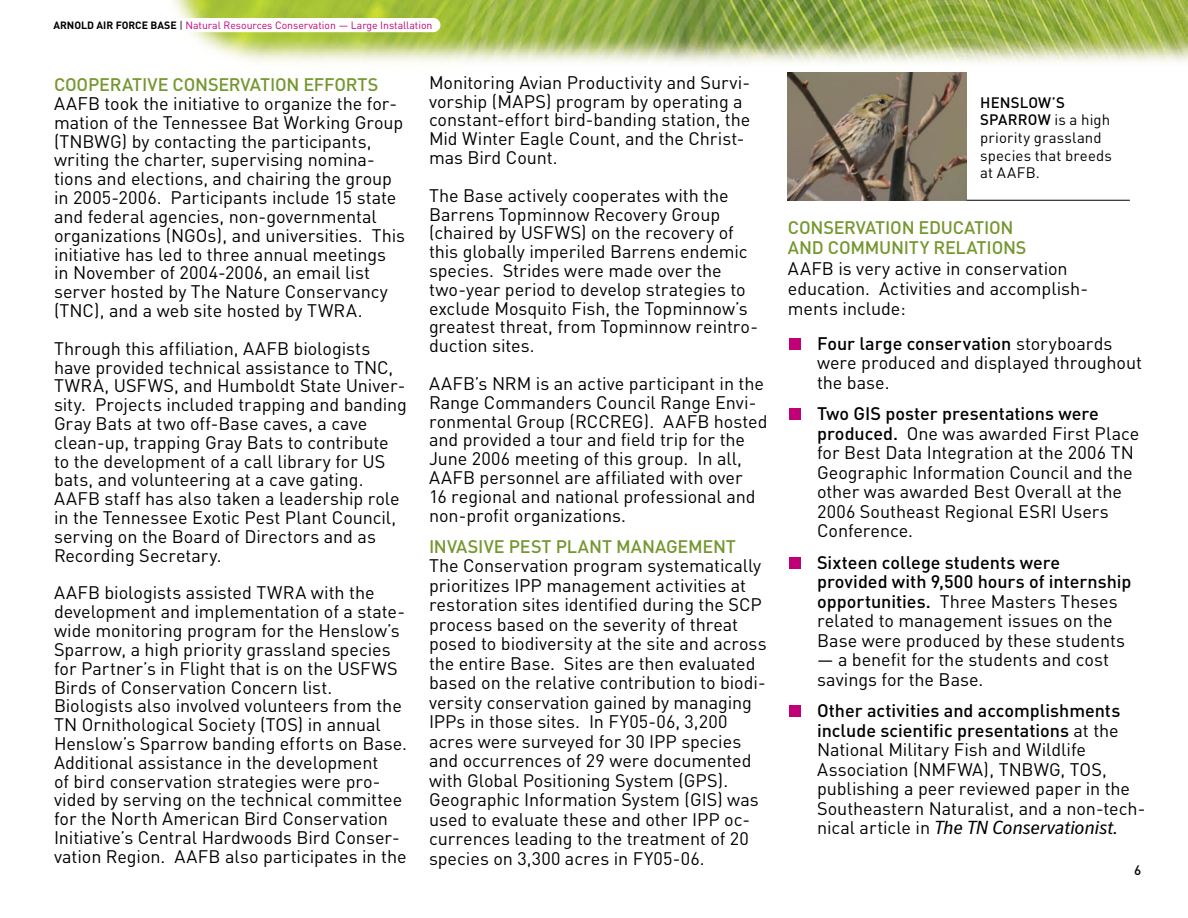
<style>
.page{position:relative;width:1188px;height:918px;background:#fff}
.page>*{position:absolute;margin:0;border:0;box-sizing:border-box;transform-origin:0 0}
.BODY_TEXT_STYLE{font:italic 18.75px "Symantec Sans";letter-spacing:-.02em;color:#000}
.BODY_TEXT_STYLE-2{font:18px/18.9px "DIN";letter-spacing:-.005em;color:#000}
.BODY_TEXT_STYLE-3{font:500 18px/19.5px "DIN";color:#000;text-align:justify}
.BODY_TEXT_STYLE-4{font:500 18px "DIN";letter-spacing:-.015em;color:#75972f}
.photo_caption{font:15px/17.7px "DIN";letter-spacing:.01em;color:#000}
.photo_caption-2{font:500 15px "DIN";letter-spacing:.005em;color:#000}
.photo_caption-3{font:500 13.5px "DIN";color:#000}
.t1{font:10.5px "DIN";color:#c10077}
.s1{font-weight:700;color:#000}
.s2{color:#000}
.s3{font-weight:500}
.s4{font-weight:400}
.s5{font-family:"DIN";font-style:normal;font-size:18px}
</style>
<div class="page">
<img style="left:173px;top:0;width:1015px;height:717px">
<svg style="left:173px;top:18px;width:267px;height:14px"></svg>
<img style="left:787px;top:72px;width:179px;height:128px">
<hr style="left:967px;top:200px;width:163px;height:1px;background:#000">
<div style="left:789px;top:338px;width:11px;height:11px;background:#c10077"></div>
<div style="left:789px;top:409px;width:11px;height:11px;background:#c10077"></div>
<div style="left:789px;top:557px;width:11px;height:12px;background:#c10077"></div>
<div style="left:789px;top:705px;width:11px;height:11px;background:#c10077"></div>
<p class="t1" style="left:53px;top:19px;width:381px"><span class="s1">ARNOLD AIR FORCE BASE</span> <span class="s2">|</span> Natural Resources Conservation — Large Installation</p>
<p class="BODY_TEXT_STYLE-4" style="left:54px;top:73px;width:326px">COOPERATIVE CONSERVATION EFFORTS</p>
<p class="BODY_TEXT_STYLE-2" style="left:54px;top:94px;width:353px">AAFB took the initiative to organize the for&shy;mation of the Tennessee Bat Working Group (TNBWG) by contacting the participants, writing the charter, supervising nomina&shy;tions and elections, and chairing the group in 2005-2006. Participants include 15 state and federal agencies, non-governmental organizations (NGOs), and universities. This initiative has led to three annual meetings in November of 2004-2006, an email list server hosted by The Nature Conservancy (TNC), and a web site hosted by TWRA.</p>
<p class="BODY_TEXT_STYLE-2" style="left:54px;top:339px;width:354px">Through this affiliation, AAFB biologists have provided technical assistance to TNC, TWRA, USFWS, and Humboldt State Univer&shy;sity. Projects included trapping and banding Gray Bats at two off-Base caves, a cave clean-up, trapping Gray Bats to contribute to the development of a call library for US bats, and volunteering at a cave gating.<br>AAFB staff has also taken a leadership role in the Tennessee Exotic Pest Plant Council, serving on the Board of Directors and as Recording Secretary.</p>
<p class="BODY_TEXT_STYLE-2" style="left:54px;top:584px;width:322px">AAFB biologists assisted TWRA with the</p>
<p class="BODY_TEXT_STYLE-2" style="left:54px;top:603px;width:353px">development and implementation of a state&shy;wide monitoring program for the Henslow’s Sparrow, a high priority grassland species for Partner’s in Flight that is on the USFWS Birds of Conservation Concern list.</p>
<p class="BODY_TEXT_STYLE-2" style="left:54px;top:697px;width:355px">Biologists also involved volunteers from the TN Ornithological Society (TOS) in annual Henslow’s Sparrow banding efforts on Base.<br>Additional assistance in the development<br>of bird conservation strategies were pro&shy;vided by serving on the technical committee for the North American Bird Conservation Initiative’s Central Hardwoods Bird Conser&shy;vation Region. AAFB also participates in the</p>
<p class="BODY_TEXT_STYLE-2" style="left:429px;top:73px;width:323px">Monitoring Avian Productivity and Survi&shy;vorship (MAPS) program by operating a constant-effort bird-banding station, the Mid Winter Eagle Count, and the Christ&shy;mas Bird Count.</p>
<p class="BODY_TEXT_STYLE-2" style="left:429px;top:186px;width:306px">The Base actively cooperates with the<br>Barrens Topminnow Recovery Group (chaired by USFWS) on the recovery of</p>
<p class="BODY_TEXT_STYLE-2" style="left:429px;top:242px;width:331px">this globally imperiled Barrens endemic species. Strides were made over the two-year period to develop strategies to exclude Mosquito Fish, the Topminnow’s greatest threat, from Topminnow reintro&shy;duction sites.</p>
<p class="BODY_TEXT_STYLE-2" style="left:429px;top:374px;width:340px">AAFB’s NRM is an active participant in the Range Commanders Council Range Envi&shy;ronmental Group (RCCREG). AAFB hosted and provided a tour and field trip for the June 2006 meeting of this group. In all, AAFB personnel are affiliated with over<br>16 regional and national professional and non-profit organizations.</p>
<p class="BODY_TEXT_STYLE-4" style="left:429px;top:534px;width:308px">INVASIVE PEST PLANT MANAGEMENT</p>
<p class="BODY_TEXT_STYLE-2" style="left:429px;top:557px;width:334px">The Conservation program systematically</p>
<p class="BODY_TEXT_STYLE-2" style="left:429px;top:576px;width:339px;line-height:19.5px">prioritizes IPP management activities at restoration sites identified during the SCP process based on the severity of threat posed to biodiversity at the site and across the entire Base. Sites are then evaluated based on the relative contribution to biodi&shy;versity conservation gained by managing IPPs in those sites. In FY05-06, 3,200 acres were surveyed for 30 IPP species and occurrences of 29 were documented with Global Positioning System (GPS).<br>Geographic Information System (GIS) was used to evaluate these and other IPP oc&shy;currences leading to the treatment of 20 species on 3,300 acres in FY05-06.</p>
<p class="photo_caption-2" style="left:980px;top:92px;width:86px">HENSLOW’S</p>
<p class="photo_caption" style="left:980px;top:111px;width:133px"><span class="s3">SPARROW</span> is a high priority grassland species that breeds at AAFB.</p>
<p class="BODY_TEXT_STYLE-4" style="left:788px;top:216px;width:227px">CONSERVATION EDUCATION</p>
<p class="BODY_TEXT_STYLE-4" style="left:788px;top:236px;width:240px">AND COMMUNITY RELATIONS</p>
<p class="BODY_TEXT_STYLE-2" style="left:788px;top:258px;width:302px;line-height:20.2px">AAFB is very active in conservation education. Activities and accomplish&shy;ments include:</p>
<p class="BODY_TEXT_STYLE-2" style="left:817px;top:334px;width:327px;line-height:19.5px"><span class="s3">Four large conservation</span> storyboards were produced and displayed throughout the base.</p>
<p class="BODY_TEXT_STYLE-3" style="left:817px;top:403px;width:283px">Two GIS poster presentations were</p>
<p class="BODY_TEXT_STYLE-2" style="left:817px;top:424px;width:324px;line-height:19.5px"><span class="s3">produced.</span> One was awarded First Place for Best Data Integration at the 2006 TN Geographic Information Council and the other was awarded Best Overall at the 2006 Southeast Regional ESRI Users Conference.</p>
<p class="BODY_TEXT_STYLE-3" style="left:817px;top:552px;width:245px">Sixteen college students were</p>
<p class="BODY_TEXT_STYLE-3" style="left:817px;top:571px;width:316px">provided with 9,500 hours of internship</p>
<p class="BODY_TEXT_STYLE-2" style="left:817px;top:592px;width:302px"><span class="s3">opportunities.</span> Three Masters Theses</p>
<p class="BODY_TEXT_STYLE-2" style="left:817px;top:611px;width:310px;line-height:19.5px">related to management issues on the<br>Base were produced by these students</p>
<p class="BODY_TEXT_STYLE-2" style="left:817px;top:650px;width:293px;line-height:19.5px">— a benefit for the students and cost savings for the Base.</p>
<p class="BODY_TEXT_STYLE-3" style="left:817px;top:700px;width:305px">Other activities and accomplishments include scientific presentations <span class="s4">at the National Military Fish and Wildlife</span></p>
<p class="BODY_TEXT_STYLE-2" style="left:817px;top:760px;width:330px;line-height:19.5px">Association (NMFWA), TNBWG, TOS, publishing a peer reviewed paper in the<br>Southeastern Naturalist, and a non-tech-</p>
<p class="BODY_TEXT_STYLE" style="left:817px;top:817px;width:303px"><span class="s5">nical article in</span> The TN Conservationist.</p>
<p class="photo_caption-3" style="left:1134px;top:861px;width:9px">6</p>
</div>
